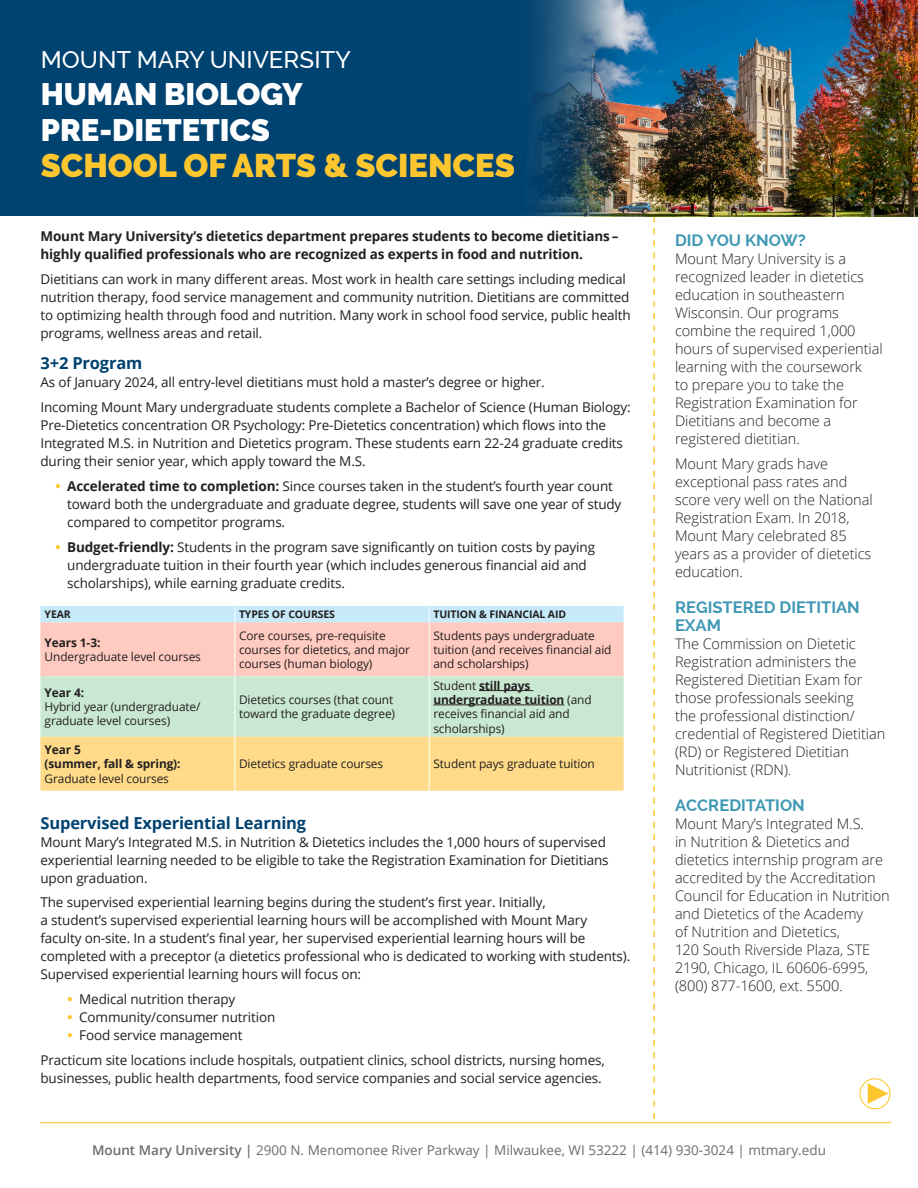
<style>
.page{position:relative;width:918px;height:1188px;background:#fff}
.page>*{position:absolute;margin:0;border:0;box-sizing:border-box;transform-origin:0 0}
.t1{font:900 32.7px "Raleway";color:#fec62e}
.t2{font:900 30.9px "Raleway";color:#fff}
.t3{font:500 24px "Raleway";color:#fff}
.t4{font:700 16.5px/18px "Raleway";color:#3f97b4}
.t5{font:700 16.5px "Open Sans";letter-spacing:-.01em;color:#004270}
.t6{font:300 14.55px/18px "Open Sans";letter-spacing:-.005em;color:#231f20}
.t7{font:13.5px/18px "Open Sans";letter-spacing:-.01em;color:#231f20}
.t8{font:700 13.5px/18px "Open Sans";letter-spacing:-.01em;color:#231f20}
.t9{font:13.5px "Open Sans";color:#6c6d70}
.t10{font:11.85px/14.2px "Open Sans";letter-spacing:-.01em;color:#231f20}
.t11{font:700 11.85px/14.2px "Open Sans";letter-spacing:-.01em;color:#231f20}
.t12{font:700 10.5px "Open Sans";letter-spacing:-.01em;color:#231f20}
.s1{font-weight:700;color:#fec62e}
.s2{font-weight:700}
.s3{font-weight:400}
.s4{font-weight:600}
</style>
<div class="page">
<svg style="left:653px;top:216px;width:2px;height:903px"></svg>
<hr style="left:40px;top:1122px;width:851px;height:1px;background:#fec62e">
<svg style="left:868px;top:1083px;width:20px;height:21px"></svg>
<div style="left:859px;top:1078px;width:31px;height:31px;border:1px solid #fec62e;border-radius:50%"></div>
<svg style="left:40px;top:606px;width:584px;height:185px;background:#e8dbbb"></svg>
<hr style="left:429px;top:622px;width:1px;height:54px;background:#fff">
<hr style="left:429px;top:676px;width:1px;height:61px;background:#fff">
<hr style="left:429px;top:737px;width:1px;height:54px;background:#fff">
<hr style="left:479px;top:690px;width:54px;height:1px;background:#231f20">
<hr style="left:433px;top:705px;width:131px;height:1px;background:#231f20">
<div style="left:0;top:0;width:918px;height:215px;background:#004270"></div>
<img style="left:506px;top:0;width:412px;height:216px">
<p class="t3" style="left:41px;top:46px;width:311px">MOUNT MARY UNIVERSITY</p>
<p class="t2" style="left:41px;top:76px;width:264px">HUMAN BIOLOGY</p>
<p class="t2" style="left:41px;top:112px;width:231px">PRE-DIETETICS</p>
<p class="t1" style="left:41px;top:146px;width:476px">SCHOOL OF ARTS &amp; SCIENCES</p>
<p class="t8" style="left:40px;top:227px;width:579px">Mount Mary University’s dietetics department prepares students to become dietitians – highly qualified professionals who are recognized as experts in food and nutrition.</p>
<p class="t7" style="left:40px;top:270px;width:592px">Dietitians can work in many different areas. Most work in health care settings including medical nutrition therapy, food service management and community nutrition. Dietitians are committed to optimizing health through food and nutrition. Many work in school food service, public health programs, wellness areas and retail.</p>
<p class="t5" style="left:40px;top:352px;width:103px">3+2 Program</p>
<p class="t7" style="left:40px;top:373px;width:506px">As of January 2024, all entry-level dietitians must hold a master’s degree or higher.</p>
<p class="t7" style="left:40px;top:398px;width:592px">Incoming Mount Mary undergraduate students complete a Bachelor of Science (Human Biology:<br>Pre-Dietetics concentration OR Psychology: Pre-Dietetics concentration) which flows into the Integrated M.S. in Nutrition and Dietetics program. These students earn 22-24 graduate credits during their senior year, which apply toward the M.S.</p>
<p class="t7" style="left:67px;top:477px;width:556px;text-indent:-12px"><span class="s1">•</span> <span class="s2">Accelerated time to completion:</span> Since courses taken in the student’s fourth year count toward both the undergraduate and graduate degree, students will save one year of study compared to competitor programs.</p>
<p class="t7" style="left:67px;top:537px;width:529px;text-indent:-12px"><span class="s1">•</span> <span class="s2">Budget-friendly:</span> Students in the program save significantly on tuition costs by paying undergraduate tuition in their fourth year (which includes generous financial aid and scholarships), while earning graduate credits.</p>
<p class="t12" style="left:45px;top:607px;width:28px">YEAR</p>
<p class="t12" style="left:239px;top:607px;width:98px">TYPES OF COURSES</p>
<p class="t12" style="left:433px;top:607px;width:134px">TUITION &amp; FINANCIAL AID</p>
<p class="t10" style="left:45px;top:635px;width:158px"><span class="s2">Years 1-3:<br></span>Undergraduate level courses</p>
<p class="t10" style="left:239px;top:628px;width:173px">Core courses, pre-requisite courses for dietetics, and major courses (human biology)</p>
<p class="t10" style="left:433px;top:628px;width:180px">Students pays undergraduate tuition (and receives financial aid and scholarships)</p>
<p class="t10" style="left:45px;top:685px;width:157px"><span class="s2">Year 4:<br></span>Hybrid year (undergraduate/ graduate level courses)</p>
<p class="t10" style="left:239px;top:692px;width:158px">Dietetics courses (that count toward the graduate degree)</p>
<p class="t10" style="left:433px;top:678px;width:160px">Student <span class="s2">still pays undergraduate tuition</span> (and receives financial aid and scholarships)</p>
<p class="t11" style="left:45px;top:742px;width:138px">Year 5<br>(summer, fall &amp; spring):<br><span class="s3">Graduate level courses</span></p>
<p class="t10" style="left:239px;top:757px;width:146px">Dietetics graduate courses</p>
<p class="t10" style="left:433px;top:757px;width:163px">Student pays graduate tuition</p>
<p class="t5" style="left:40px;top:811px;width:267px">Supervised Experiential Learning</p>
<p class="t7" style="left:40px;top:832px;width:570px">Mount Mary’s Integrated M.S. in Nutrition &amp; Dietetics includes the 1,000 hours of supervised experiential learning needed to be eligible to take the Registration Examination for Dietitians upon graduation.</p>
<p class="t7" style="left:40px;top:893px;width:591px">The supervised experiential learning begins during the student’s first year. Initially,<br>a student’s supervised experiential learning hours will be accomplished with Mount Mary faculty on-site. In a student’s final year, her supervised experiential learning hours will be completed with a preceptor (a dietetics professional who is dedicated to working with students).<br>Supervised experiential learning hours will focus on:</p>
<p class="t7" style="left:68px;top:990px;width:169px"><span class="s1">•</span> Medical nutrition therapy</p>
<p class="t7" style="left:68px;top:1008px;width:209px"><span class="s1">•</span> Community/consumer nutrition</p>
<p class="t7" style="left:68px;top:1026px;width:176px"><span class="s1">•</span> Food service management</p>
<p class="t7" style="left:40px;top:1051px;width:566px">Practicum site locations include hospitals, outpatient clinics, school districts, nursing homes, businesses, public health departments, food service companies and social service agencies.</p>
<p class="t4" style="left:675px;top:231px;width:133px">DID YOU KNOW?</p>
<p class="t6" style="left:675px;top:250px;width:209px">Mount Mary University is a recognized leader in dietetics education in southeastern<br>Wisconsin. Our programs combine the required 1,000 hours of supervised experiential learning with the coursework<br>to prepare you to take the<br>Registration Examination for<br>Dietitians and become a registered dietitian.</p>
<p class="t6" style="left:675px;top:454px;width:199px">Mount Mary grads have exceptional pass rates and score very well on the National<br>Registration Exam. In 2018,<br>Mount Mary celebrated 85 years as a provider of dietetics education.</p>
<p class="t4" style="left:675px;top:598px;width:186px">REGISTERED DIETITIAN<br>EXAM</p>
<p class="t6" style="left:675px;top:634px;width:212px">The Commission on Dietetic<br>Registration administers the<br>Registered Dietitian Exam for those professionals seeking<br>the professional distinction/ credential of Registered Dietitian (RD) or Registered Dietitian<br>Nutritionist (RDN).</p>
<p class="t4" style="left:675px;top:796px;width:131px">ACCREDITATION</p>
<p class="t6" style="left:675px;top:814px;width:216px">Mount Mary’s Integrated M.S.<br>in Nutrition &amp; Dietetics and dietetics internship program are accredited by the Accreditation<br>Council for Education in Nutrition</p>
<p class="t6" style="left:675px;top:904px;width:197px">and Dietetics of the Academy of Nutrition and Dietetics,<br>120 South Riverside Plaza, STE<br>2190, Chicago, IL 60606-6995, (800) 877-1600, ext. 5500.</p>
<p class="t9" style="left:92px;top:1140px;width:735px"><span class="s4">Mount Mary University |</span> 2900 N. Menomonee River Parkway | Milwaukee, WI 53222 | (414) 930-3024 | mtmary.edu</p>
</div>
